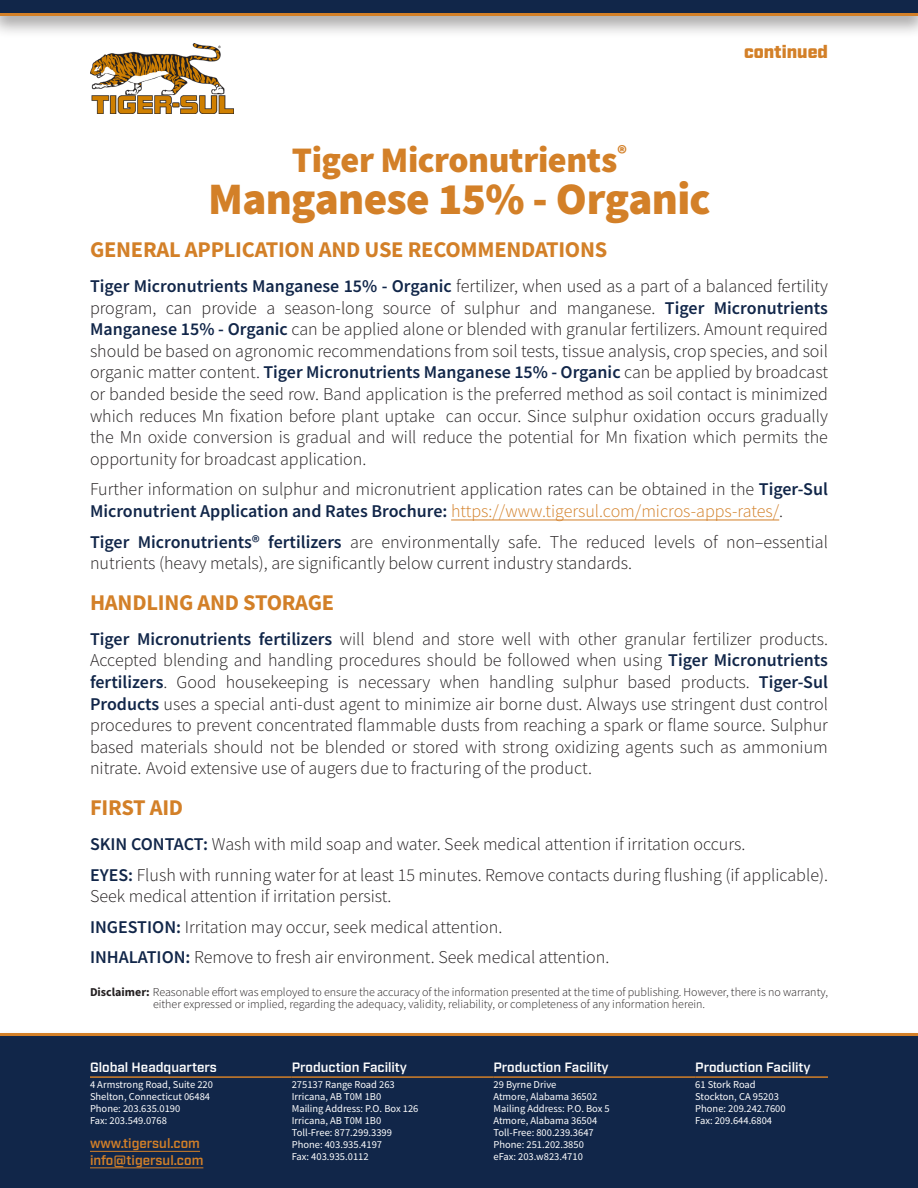
<style>
.page{position:relative;width:918px;height:1188px;background:#fff}
.page>*{position:absolute;margin:0;border:0;box-sizing:border-box;transform-origin:0 0}
._01_Page_Heading_-_P{font:900 45px "Source Sans Pro";letter-spacing:-.015em;color:#d38028}
._01_Page_Heading_-_P-2{font:900 36px "Source Sans Pro";letter-spacing:-.015em;color:#d38028}
._03_Section_Heading{font:700 22.5px "Source Sans Pro";letter-spacing:-.01em;color:#d38028}
._04_Body{font:300 18px/21.6px "Source Sans Pro";color:#231f20}
._04_Body-2{font:900 18px "Industry";color:#d38028}
.Location_Name{font:600 13.5px "Industry";color:#fff}
.Location_Name-2{font:600 13.5px "Industry";color:#d38028}
._05_Disclaimer{font:300 12px/12px "Source Sans Pro";color:#231f20}
.Location_Address{font:10.5px "Source Sans Pro";color:#fff}
.s1{font-weight:600;color:#112649}
.s2{color:#d38028}
.s3{font-weight:700}
</style>
<div class="page">
<div style="left:0;top:1029px;width:918px;height:159px;background:#231f20;opacity:.4"></div>
<div style="left:0;top:1035px;width:918px;height:153px;background:#112649"></div>
<hr style="left:494px;top:1076px;width:201px;height:2px;background:#d38028">
<hr style="left:90px;top:1076px;width:202px;height:2px;background:#d38028">
<hr style="left:90px;top:1151px;width:110px;height:1px;background:#d38028">
<hr style="left:90px;top:1167px;width:113px;height:1px;background:#d38028">
<hr style="left:292px;top:1076px;width:202px;height:2px;background:#d38028">
<hr style="left:695px;top:1076px;width:133px;height:2px;background:#d38028">
<hr style="left:0;top:1034px;width:918px;height:2px;background:#d38028">
<img style="left:90px;top:44px;width:143px;height:70px">
<hr style="left:451px;top:520px;width:328px;height:1px;background:#d38028">
<div style="left:0;top:0;width:918px;height:39px;background:#231f20;opacity:.4"></div>
<div style="left:0;top:0;width:918px;height:15px;background:#112649"></div>
<hr style="left:0;top:14px;width:918px;height:2px;background:#d38028">
<p class="_01_Page_Heading_-_P-2" style="left:292px;top:135px;width:337px">Tiger Micronutrients<sup>®</sup></p>
<p class="_01_Page_Heading_-_P" style="left:208px;top:168px;width:504px">Manganese 15% - Organic</p>
<p class="_04_Body-2" style="left:744px;top:41px;width:85px">continued</p>
<p class="_03_Section_Heading" style="left:90px;top:234px;width:519px">GENERAL APPLICATION AND USE RECOMMENDATIONS</p>
<p class="_04_Body" style="left:90px;top:275px;width:740px;text-align:justify"><span class="s1">Tiger Micronutrients Manganese 15% - Organic</span> fertilizer, when used as a part of a balanced fertility program, can provide a season-long source of sulphur and manganese. <span class="s1">Tiger Micronutrients Manganese 15% - Organic</span> can be applied alone or blended with granular fertilizers. Amount required should be based on agronomic recommendations from soil tests, tissue analysis, crop species, and soil organic matter content. <span class="s1">Tiger Micronutrients Manganese 15% - Organic</span> can be applied by broadcast or banded beside the seed row. Band application is the preferred method as soil contact is minimized which reduces Mn fixation before plant uptake can occur. Since sulphur oxidation occurs gradually the Mn oxide conversion is gradual and will reduce the potential for Mn fixation which permits the opportunity for broadcast application.</p>
<p class="_04_Body" style="left:90px;top:479px;width:740px">Further information on sulphur and micronutrient application rates can be obtained in the <span class="s1">Tiger-Sul<br>Micronutrient Application and Rates Brochure:</span> <span class="s2">https://www.tigersul.com/micros-apps-rates/</span>.</p>
<p class="_04_Body" style="left:90px;top:531px;width:740px"><span class="s1">Tiger Micronutrients® fertilizers</span> are environmentally safe. The reduced levels of non–essential nutrients (heavy metals), are significantly below current industry standards.</p>
<p class="_03_Section_Heading" style="left:90px;top:587px;width:246px">HANDLING AND STORAGE</p>
<p class="_04_Body" style="left:90px;top:628px;width:740px;text-align:justify"><span class="s1">Tiger Micronutrients fertilizers</span> will blend and store well with other granular fertilizer products.<br>Accepted blending and handling procedures should be followed when using <span class="s1">Tiger Micronutrients fertilizers</span>. Good housekeeping is necessary when handling sulphur based products. <span class="s1">Tiger-Sul Products</span> uses a special anti-dust agent to minimize air borne dust. Always use stringent dust control procedures to prevent concentrated flammable dusts from reaching a spark or flame source. Sulphur based materials should not be blended or stored with strong oxidizing agents such as ammonium nitrate. Avoid extensive use of augers due to fracturing of the product.</p>
<p class="_03_Section_Heading" style="left:90px;top:792px;width:95px">FIRST AID</p>
<p class="_04_Body" style="left:90px;top:833px;width:657px"><span class="s1">SKIN CONTACT:</span> Wash with mild soap and water. Seek medical attention if irritation occurs.</p>
<p class="_04_Body" style="left:90px;top:864px;width:739px"><span class="s1">EYES:</span> Flush with running water for at least 15 minutes. Remove contacts during flushing (if applicable).<br>Seek medical attention if irritation persist.</p>
<p class="_04_Body" style="left:90px;top:916px;width:414px"><span class="s1">INGESTION:</span> Irritation may occur, seek medical attention.</p>
<p class="_04_Body" style="left:90px;top:947px;width:521px"><span class="s1">INHALATION:</span> Remove to fresh air environment. Seek medical attention.</p>
<p class="_05_Disclaimer" style="left:153px;top:986px;width:677px;text-indent:-63px"><span class="s3">Disclaimer:</span> Reasonable effort was employed to ensure the accuracy of the information presented at the time of publishing. However, there is no warranty, either expressed or implied, regarding the adequacy, validity, reliability, or completeness of any information herein.</p>
<p class="Location_Name" style="left:90px;top:1059px;width:128px">Global Headquarters</p>
<p class="Location_Address" style="left:90px;top:1078px;width:124px">4 Armstrong Road, Suite 220</p>
<p class="Location_Address" style="left:90px;top:1090px;width:122px">Shelton, Connecticut 06484</p>
<p class="Location_Address" style="left:90px;top:1102px;width:92px">Phone: 203.635.0190</p>
<p class="Location_Address" style="left:90px;top:1114px;width:78px">Fax: 203.549.0768</p>
<p class="Location_Name-2" style="left:90px;top:1136px;width:112px">www.tigersul.com</p>
<p class="Location_Name-2" style="left:90px;top:1152px;width:115px">info@tigersul.com</p>
<p class="Location_Name" style="left:292px;top:1059px;width:117px">Production Facility</p>
<p class="Location_Address" style="left:292px;top:1078px;width:105px">275137 Range Road 263</p>
<p class="Location_Address" style="left:292px;top:1090px;width:91px">Irricana, AB T0M 1B0</p>
<p class="Location_Address" style="left:292px;top:1102px;width:128px">Mailing Address: P.O. Box 126</p>
<p class="Location_Address" style="left:292px;top:1114px;width:91px">Irricana, AB T0M 1B0</p>
<p class="Location_Address" style="left:292px;top:1126px;width:102px">Toll-Free: 877.299.3399</p>
<p class="Location_Address" style="left:292px;top:1138px;width:92px">Phone: 403.935.4197</p>
<p class="Location_Address" style="left:292px;top:1150px;width:78px">Fax: 403.935.0112</p>
<p class="Location_Name" style="left:494px;top:1059px;width:117px">Production Facility</p>
<p class="Location_Address" style="left:494px;top:1078px;width:64px">29 Byrne Drive</p>
<p class="Location_Address" style="left:494px;top:1090px;width:105px">Atmore, Alabama 36502</p>
<p class="Location_Address" style="left:494px;top:1102px;width:118px">Mailing Address: P.O. Box 5</p>
<p class="Location_Address" style="left:494px;top:1114px;width:105px">Atmore, Alabama 36504</p>
<p class="Location_Address" style="left:494px;top:1126px;width:102px">Toll-Free: 800.239.3647</p>
<p class="Location_Address" style="left:494px;top:1138px;width:92px">Phone: 251.202.3850</p>
<p class="Location_Address" style="left:494px;top:1150px;width:91px">eFax: 203.w823.4710</p>
<p class="Location_Name" style="left:695px;top:1059px;width:117px">Production Facility</p>
<p class="Location_Address" style="left:695px;top:1078px;width:62px">61 Stork Road</p>
<p class="Location_Address" style="left:695px;top:1090px;width:85px">Stockton, CA 95203</p>
<p class="Location_Address" style="left:695px;top:1102px;width:92px">Phone: 209.242.7600</p>
<p class="Location_Address" style="left:695px;top:1114px;width:78px">Fax: 209.644.6804</p>
</div>
